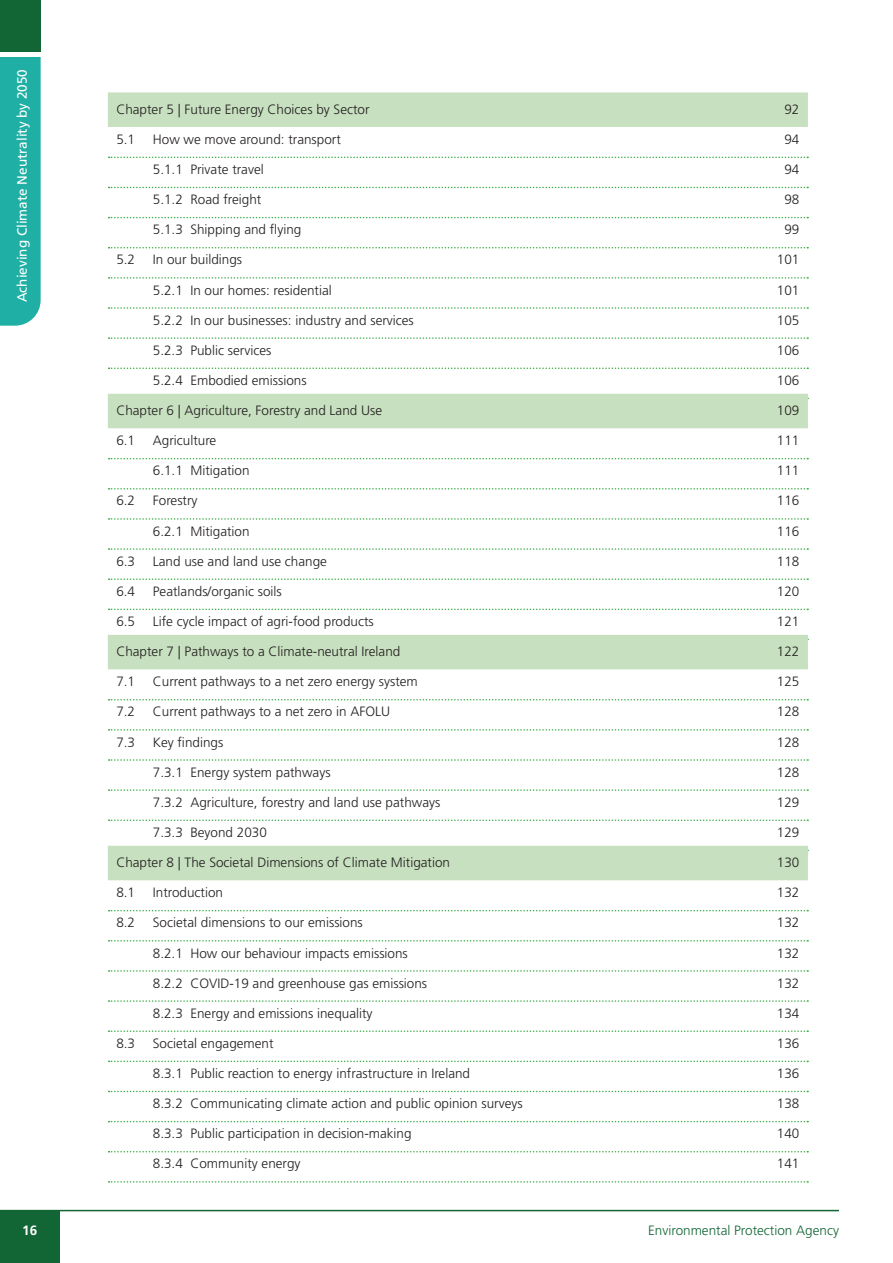
<style>
.page{position:relative;width:893px;height:1263px;background:#fff}
.page>*{position:absolute;margin:0;border:0;box-sizing:border-box;transform-origin:0 0}
.t1{font:300 13.5px "Frutiger";color:#231f20}
.t2{font:13.5px "Frutiger";color:#fff}
.t3{font:300 13.5px "Frutiger";color:#126635}
.t4{font:700 13.5px "Frutiger";color:#fff}
</style>
<div class="page">
<div style="left:0;top:1210px;width:60px;height:53px;background:#126635"></div>
<hr style="left:0;top:1210px;width:839px;height:1px;background:#126635">
<div style="left:0;top:0;width:41px;height:52px;background:#126635"></div>
<div style="left:0;top:57px;width:41px;height:269px;background:#1fafa4"></div>
<div style="left:108px;top:92px;width:700px;height:35px;background:#c7e0bf"></div>
<svg style="left:109px;top:157px;width:699px;height:1px"></svg>
<svg style="left:109px;top:187px;width:699px;height:1px"></svg>
<svg style="left:109px;top:217px;width:699px;height:1px"></svg>
<svg style="left:109px;top:247px;width:699px;height:1px"></svg>
<svg style="left:109px;top:277px;width:699px;height:2px"></svg>
<svg style="left:109px;top:307px;width:699px;height:2px"></svg>
<svg style="left:109px;top:337px;width:699px;height:2px"></svg>
<svg style="left:109px;top:367px;width:699px;height:2px"></svg>
<div style="left:108px;top:394px;width:700px;height:34px;background:#c7e0bf"></div>
<svg style="left:109px;top:458px;width:699px;height:1px"></svg>
<svg style="left:109px;top:488px;width:699px;height:1px"></svg>
<svg style="left:109px;top:518px;width:699px;height:2px"></svg>
<svg style="left:109px;top:548px;width:699px;height:2px"></svg>
<svg style="left:109px;top:578px;width:699px;height:2px"></svg>
<svg style="left:109px;top:609px;width:699px;height:1px"></svg>
<div style="left:108px;top:635px;width:700px;height:34px;background:#c7e0bf"></div>
<svg style="left:109px;top:699px;width:699px;height:1px"></svg>
<svg style="left:109px;top:729px;width:699px;height:2px"></svg>
<svg style="left:109px;top:759px;width:699px;height:2px"></svg>
<svg style="left:109px;top:789px;width:699px;height:2px"></svg>
<svg style="left:109px;top:819px;width:699px;height:2px"></svg>
<div style="left:108px;top:846px;width:700px;height:34px;background:#c7e0bf"></div>
<svg style="left:109px;top:910px;width:699px;height:1px"></svg>
<svg style="left:109px;top:940px;width:699px;height:1px"></svg>
<svg style="left:109px;top:970px;width:699px;height:2px"></svg>
<svg style="left:109px;top:1000px;width:699px;height:2px"></svg>
<svg style="left:109px;top:1030px;width:699px;height:2px"></svg>
<svg style="left:109px;top:1060px;width:699px;height:2px"></svg>
<svg style="left:109px;top:1091px;width:699px;height:1px"></svg>
<svg style="left:109px;top:1121px;width:699px;height:1px"></svg>
<svg style="left:109px;top:1151px;width:699px;height:1px"></svg>
<svg style="left:109px;top:1181px;width:699px;height:1px"></svg>
<p class="t2" style="left:14px;top:302px;width:235px;rotate:-90deg">Achieving Climate Neutrality by 2050</p>
<p class="t1" style="left:116px;top:101px;width:255px">Chapter 5 | Future Energy Choices by Sector</p>
<p class="t1" style="left:784px;top:101px;width:17px">92</p>
<p class="t1" style="left:116px;top:132px;width:20px">5.1</p>
<p class="t1" style="left:153px;top:132px;width:190px">How we move around: transport</p>
<p class="t1" style="left:784px;top:132px;width:17px">94</p>
<p class="t1" style="left:153px;top:162px;width:112px">5.1.1 Private travel</p>
<p class="t1" style="left:784px;top:162px;width:17px">94</p>
<p class="t1" style="left:153px;top:192px;width:110px">5.1.2 Road freight</p>
<p class="t1" style="left:784px;top:192px;width:17px">98</p>
<p class="t1" style="left:153px;top:222px;width:150px">5.1.3 Shipping and flying</p>
<p class="t1" style="left:784px;top:222px;width:17px">99</p>
<p class="t1" style="left:116px;top:252px;width:20px">5.2</p>
<p class="t1" style="left:153px;top:252px;width:91px">In our buildings</p>
<p class="t1" style="left:777px;top:252px;width:24px">101</p>
<p class="t1" style="left:153px;top:282px;width:181px">5.2.1 In our homes: residential</p>
<p class="t1" style="left:777px;top:282px;width:24px">101</p>
<p class="t1" style="left:153px;top:312px;width:263px">5.2.2 In our businesses: industry and services</p>
<p class="t1" style="left:777px;top:312px;width:24px">105</p>
<p class="t1" style="left:153px;top:342px;width:120px">5.2.3 Public services</p>
<p class="t1" style="left:777px;top:342px;width:24px">106</p>
<p class="t1" style="left:153px;top:373px;width:155px">5.2.4 Embodied emissions</p>
<p class="t1" style="left:777px;top:373px;width:24px">106</p>
<p class="t1" style="left:116px;top:403px;width:267px">Chapter 6 | Agriculture, Forestry and Land Use</p>
<p class="t1" style="left:777px;top:403px;width:24px">109</p>
<p class="t1" style="left:116px;top:433px;width:20px">6.1</p>
<p class="t1" style="left:153px;top:433px;width:65px">Agriculture</p>
<p class="t1" style="left:777px;top:433px;width:24px">111</p>
<p class="t1" style="left:153px;top:463px;width:98px">6.1.1 Mitigation</p>
<p class="t1" style="left:777px;top:463px;width:24px">111</p>
<p class="t1" style="left:116px;top:493px;width:20px">6.2</p>
<p class="t1" style="left:153px;top:493px;width:46px">Forestry</p>
<p class="t1" style="left:777px;top:493px;width:24px">116</p>
<p class="t1" style="left:153px;top:523px;width:98px">6.2.1 Mitigation</p>
<p class="t1" style="left:777px;top:523px;width:24px">116</p>
<p class="t1" style="left:116px;top:553px;width:20px">6.3</p>
<p class="t1" style="left:153px;top:553px;width:176px">Land use and land use change</p>
<p class="t1" style="left:777px;top:553px;width:24px">118</p>
<p class="t1" style="left:116px;top:583px;width:20px">6.4</p>
<p class="t1" style="left:153px;top:583px;width:131px">Peatlands/organic soils</p>
<p class="t1" style="left:777px;top:583px;width:24px">120</p>
<p class="t1" style="left:116px;top:614px;width:20px">6.5</p>
<p class="t1" style="left:153px;top:614px;width:222px">Life cycle impact of agri-food products</p>
<p class="t1" style="left:777px;top:614px;width:24px">121</p>
<p class="t1" style="left:116px;top:644px;width:286px">Chapter 7 | Pathways to a Climate-neutral Ireland</p>
<p class="t1" style="left:777px;top:644px;width:24px">122</p>
<p class="t1" style="left:116px;top:674px;width:20px">7.1</p>
<p class="t1" style="left:153px;top:674px;width:267px">Current pathways to a net zero energy system</p>
<p class="t1" style="left:777px;top:674px;width:24px">125</p>
<p class="t1" style="left:116px;top:704px;width:20px">7.2</p>
<p class="t1" style="left:153px;top:704px;width:239px">Current pathways to a net zero in AFOLU</p>
<p class="t1" style="left:777px;top:704px;width:24px">128</p>
<p class="t1" style="left:116px;top:734px;width:20px">7.3</p>
<p class="t1" style="left:153px;top:734px;width:72px">Key findings</p>
<p class="t1" style="left:777px;top:734px;width:24px">128</p>
<p class="t1" style="left:153px;top:764px;width:179px">7.3.1 Energy system pathways</p>
<p class="t1" style="left:777px;top:764px;width:24px">128</p>
<p class="t1" style="left:153px;top:794px;width:289px">7.3.2 Agriculture, forestry and land use pathways</p>
<p class="t1" style="left:777px;top:794px;width:24px">129</p>
<p class="t1" style="left:153px;top:825px;width:116px">7.3.3 Beyond 2030</p>
<p class="t1" style="left:777px;top:825px;width:24px">129</p>
<p class="t1" style="left:116px;top:855px;width:335px">Chapter 8 | The Societal Dimensions of Climate Mitigation</p>
<p class="t1" style="left:777px;top:855px;width:24px">130</p>
<p class="t1" style="left:116px;top:885px;width:20px">8.1</p>
<p class="t1" style="left:153px;top:885px;width:72px">Introduction</p>
<p class="t1" style="left:777px;top:885px;width:24px">132</p>
<p class="t1" style="left:116px;top:915px;width:20px">8.2</p>
<p class="t1" style="left:153px;top:915px;width:212px">Societal dimensions to our emissions</p>
<p class="t1" style="left:777px;top:915px;width:24px">132</p>
<p class="t1" style="left:153px;top:945px;width:257px">8.2.1 How our behaviour impacts emissions</p>
<p class="t1" style="left:777px;top:945px;width:24px">132</p>
<p class="t1" style="left:153px;top:975px;width:276px">8.2.2 COVID-19 and greenhouse gas emissions</p>
<p class="t1" style="left:777px;top:975px;width:24px">132</p>
<p class="t1" style="left:153px;top:1005px;width:221px">8.2.3 Energy and emissions inequality</p>
<p class="t1" style="left:777px;top:1005px;width:24px">134</p>
<p class="t1" style="left:116px;top:1035px;width:20px">8.3</p>
<p class="t1" style="left:153px;top:1035px;width:122px">Societal engagement</p>
<p class="t1" style="left:777px;top:1035px;width:24px">136</p>
<p class="t1" style="left:153px;top:1066px;width:319px">8.3.1 Public reaction to energy infrastructure in Ireland</p>
<p class="t1" style="left:777px;top:1066px;width:24px">136</p>
<p class="t1" style="left:153px;top:1096px;width:371px">8.3.2 Communicating climate action and public opinion surveys</p>
<p class="t1" style="left:777px;top:1096px;width:24px">138</p>
<p class="t1" style="left:153px;top:1126px;width:260px">8.3.3 Public participation in decision-making</p>
<p class="t1" style="left:777px;top:1126px;width:24px">140</p>
<p class="t1" style="left:153px;top:1156px;width:149px">8.3.4 Community energy</p>
<p class="t1" style="left:777px;top:1156px;width:24px">141</p>
<p class="t4" style="left:22px;top:1222px;width:17px">16</p>
<p class="t3" style="left:648px;top:1222px;width:192px">Environmental Protection Agency</p>
</div>
